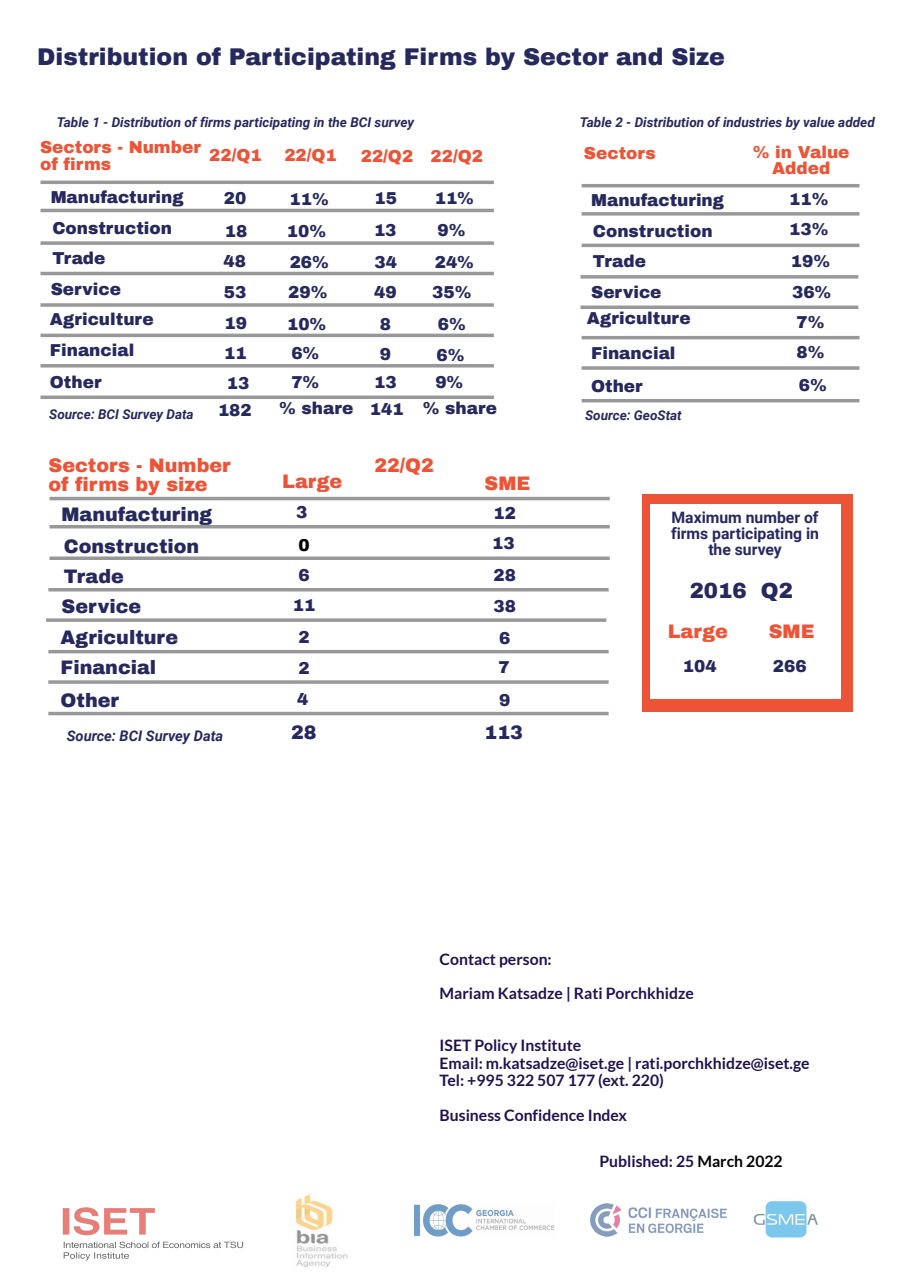
<style>
.page{position:relative;width:900px;height:1286px;background:#fff}
.page>*{position:absolute;margin:0;border:0;box-sizing:border-box;transform-origin:0 0}
.t1{font:900 23.6px "Archivo";color:#26295d}
.t2{font:900 21.4px "Archivo";color:#26295d}
.t3{font:900 19.1px/30.6px "Archivo";color:#26295d}
.t4{font:900 19.1px/19.1px "Archivo";color:#ed5336}
.t5{font:900 16.9px/30.6px "Archivo";color:#26295d}
.t6{font:900 16.9px/16.9px "Archivo";color:#ed5336}
.t7{font:900 16.9px "Archivo";color:#000}
.t8{font:700 15.75px/17.4px "Lato";color:#20124d}
.t9{font:700 15.75px/15.8px "Roboto";color:#26295d;text-align:center}
.t10{font:italic 700 14.6px "Roboto";color:#26295d}
.t11{font:italic 700 13.5px "Roboto";color:#26295d}
.s1{color:#000}
</style>
<div class="page">
<hr style="left:40px;top:209px;width:454px;height:3px;background:#989898">
<svg style="left:40px;top:241px;width:454px;height:4px;background:#a4a4a4"></svg>
<svg style="left:40px;top:395px;width:454px;height:4px;background:#a6a6a6"></svg>
<svg style="left:40px;top:303px;width:454px;height:4px;background:#a4a4a4"></svg>
<hr style="left:40px;top:334px;width:454px;height:3px;background:#989898">
<hr style="left:40px;top:364px;width:454px;height:3px;background:#989898">
<hr style="left:40px;top:272px;width:454px;height:3px;background:#989898">
<hr style="left:40px;top:181px;width:454px;height:3px;background:#989898">
<hr style="left:582px;top:212px;width:277px;height:3px;background:#989898">
<hr style="left:582px;top:244px;width:277px;height:3px;background:#989898">
<hr style="left:582px;top:399px;width:277px;height:3px;background:#989898">
<svg style="left:580px;top:305px;width:278px;height:4px"></svg>
<hr style="left:582px;top:336px;width:277px;height:3px;background:#989898">
<svg style="left:582px;top:366px;width:277px;height:4px"></svg>
<hr style="left:580px;top:275px;width:278px;height:3px;background:#989898">
<hr style="left:582px;top:184px;width:277px;height:3px;background:#989898">
<hr style="left:50px;top:525px;width:560px;height:3px;background:#989898">
<svg style="left:50px;top:556px;width:560px;height:4px;background:#a4a4a4"></svg>
<hr style="left:48px;top:712px;width:561px;height:3px;background:#989898">
<svg style="left:46px;top:618px;width:560px;height:4px;background:#a4a4a4"></svg>
<hr style="left:48px;top:650px;width:561px;height:3px;background:#989898">
<hr style="left:48px;top:680px;width:561px;height:3px;background:#989898">
<hr style="left:48px;top:588px;width:561px;height:3px;background:#989898">
<hr style="left:50px;top:497px;width:560px;height:3px;background:#989898">
<div style="left:642px;top:494px;width:211px;height:217px;background:#ed5336"></div>
<div style="left:650px;top:504px;width:190px;height:195px;background:#fff"></div>
<img style="left:414px;top:1204px;width:141px;height:32px">
<img style="left:591px;top:1203px;width:136px;height:33px">
<img style="left:754px;top:1201px;width:64px;height:37px">
<img style="left:290px;top:1193px;width:58px;height:74px">
<img style="left:62px;top:1207px;width:182px;height:54px">
<h1 class="t1" style="left:37px;top:45px;width:689px">Distribution of Participating Firms by Sector and Size</h1>
<p class="t11" style="left:57px;top:115px;width:359px">Table 1 - Distribution of firms participating in the BCI survey</p>
<p class="t11" style="left:580px;top:115px;width:297px">Table 2 - Distribution of industries by value added</p>
<p class="t6" style="left:40px;top:139px;width:162px">Sectors - Number of firms</p>
<p class="t6" style="left:209px;top:147px;width:54px">22/Q1</p>
<p class="t6" style="left:284px;top:147px;width:54px">22/Q1</p>
<p class="t6" style="left:361px;top:148px;width:124px">22/Q2 22/Q2</p>
<p class="t6" style="left:584px;top:145px;width:73px">Sectors</p>
<p class="t6" style="left:753px;top:143px;width:98px;text-align:center">% in Value<br>Added</p>
<p class="t5" style="left:50px;top:182px;width:135px">Manufacturing<br>Construction<br>Trade<br>Service<br>Agriculture<br>Financial</p>
<p class="t5" style="left:50px;top:367px;width:53px">Other</p>
<p class="t5" style="left:224px;top:183px;width:24px">20</p>
<p class="t5" style="left:290px;top:184px;width:41px">11%</p>
<p class="t5" style="left:225px;top:216px;width:24px">18</p>
<p class="t5" style="left:287px;top:216px;width:41px">10%</p>
<p class="t5" style="left:224px;top:246px;width:24px">48</p>
<p class="t5" style="left:290px;top:247px;width:41px">26%</p>
<p class="t5" style="left:224px;top:277px;width:24px">53</p>
<p class="t5" style="left:432px;top:277px;width:41px">35%</p>
<p class="t5" style="left:224px;top:308px;width:24px">19</p>
<p class="t5" style="left:438px;top:309px;width:30px">6%</p>
<p class="t5" style="left:224px;top:338px;width:24px">11</p>
<p class="t5" style="left:436px;top:340px;width:30px">6%</p>
<p class="t5" style="left:291px;top:367px;width:30px">7%</p>
<p class="t5" style="left:435px;top:182px;width:41px;line-height:32px">11%<br>9%<br>24%</p>
<p class="t5" style="left:374px;top:182px;width:25px;line-height:32px;text-align:justify">15<br>13<br>34</p>
<p class="t5" style="left:591px;top:184px;width:134px;line-height:31.5px">Manufacturing<br>Construction</p>
<p class="t5" style="left:591px;top:245px;width:72px;line-height:31.5px">Trade<br>Service</p>
<p class="t5" style="left:587px;top:301px;width:105px;line-height:34.9px">Agriculture<br>Financial</p>
<p class="t5" style="left:591px;top:371px;width:53px">Other</p>
<p class="t5" style="left:287px;top:277px;width:42px;line-height:31.5px">29%<br>10%</p>
<p class="t5" style="left:291px;top:338px;width:30px">6%</p>
<p class="t5" style="left:374px;top:277px;width:24px;line-height:30.9px;text-align:center">49<br>8<br>9</p>
<p class="t5" style="left:227px;top:368px;width:24px">13</p>
<p class="t5" style="left:435px;top:367px;width:30px">9%</p>
<p class="t5" style="left:218px;top:395px;width:35px">182</p>
<p class="t5" style="left:370px;top:394px;width:35px">141</p>
<p class="t5" style="left:374px;top:367px;width:24px">13</p>
<p class="t5" style="left:279px;top:393px;width:76px">% share</p>
<p class="t5" style="left:423px;top:393px;width:76px">% share</p>
<p class="t11" style="left:49px;top:406px;width:146px">Source: BCI Survey Data</p>
<p class="t11" style="left:585px;top:407px;width:98px">Source: GeoStat</p>
<p class="t4" style="left:49px;top:455px;width:184px">Sectors - Number of firms by size</p>
<p class="t4" style="left:374px;top:455px;width:61px">22/Q2</p>
<p class="t4" style="left:282px;top:472px;width:61px">Large</p>
<p class="t4" style="left:485px;top:473px;width:47px">SME</p>
<p class="t5" style="left:789px;top:184px;width:44px;line-height:31.1px">11%<br>13%<br>19%<br>36%</p>
<p class="t5" style="left:797px;top:307px;width:30px;line-height:30.4px">7%<br>8%</p>
<p class="t5" style="left:799px;top:369px;width:30px">6%</p>
<p class="t3" style="left:61px;top:499px;width:153px">Manufacturing<br>Construction<br>Trade<br>Service<br>Agriculture<br>Financial</p>
<p class="t3" style="left:61px;top:685px;width:60px">Other</p>
<p class="t10" style="left:67px;top:727px;width:158px">Source: BCI Survey Data</p>
<p class="t5" style="left:296px;top:497px;width:13px">3</p>
<p class="t5" style="left:494px;top:498px;width:24px">12</p>
<p class="t7" style="left:298px;top:536px;width:13px">0</p>
<p class="t5" style="left:492px;top:528px;width:24px">13</p>
<p class="t5" style="left:298px;top:560px;width:13px">6</p>
<p class="t5" style="left:494px;top:560px;width:24px">28</p>
<p class="t5" style="left:293px;top:590px;width:24px">11</p>
<p class="t5" style="left:494px;top:591px;width:24px">38</p>
<p class="t5" style="left:298px;top:621px;width:13px">2</p>
<p class="t5" style="left:499px;top:623px;width:13px">6</p>
<p class="t5" style="left:298px;top:653px;width:13px">2</p>
<p class="t5" style="left:498px;top:652px;width:13px">7</p>
<p class="t5" style="left:297px;top:683px;width:13px">4</p>
<p class="t5" style="left:499px;top:684px;width:13px">9</p>
<p class="t3" style="left:291px;top:717px;width:27px">28</p>
<p class="t3" style="left:485px;top:717px;width:40px">113</p>
<p class="t9" style="left:671px;top:510px;width:150px">Maximum number of firms participating in the survey</p>
<p class="t2" style="left:690px;top:579px;width:105px">2016 Q2</p>
<p class="t4" style="left:668px;top:622px;width:61px">Large</p>
<p class="t4" style="left:769px;top:622px;width:47px">SME</p>
<p class="t5" style="left:683px;top:651px;width:35px">104</p>
<p class="t5" style="left:773px;top:651px;width:35px">266</p>
<p class="t8" style="left:440px;top:949px;width:114px">Contact person:</p>
<p class="t8" style="left:440px;top:984px;width:256px">Mariam Katsadze | Rati Porchkhidze</p>
<p class="t8" style="left:440px;top:1036px;width:372px">ISET Policy Institute<br>Email: m.katsadze@iset.ge | rati.porchkhidze@iset.ge<br>Tel: +995 322 507 177 (ext. 220)</p>
<p class="t8" style="left:440px;top:1106px;width:189px">Business Confidence Index</p>
<p class="t8" style="left:599px;top:1152px;width:185px">Published: 25 <span class="s1">March 2022</span></p>
</div>
